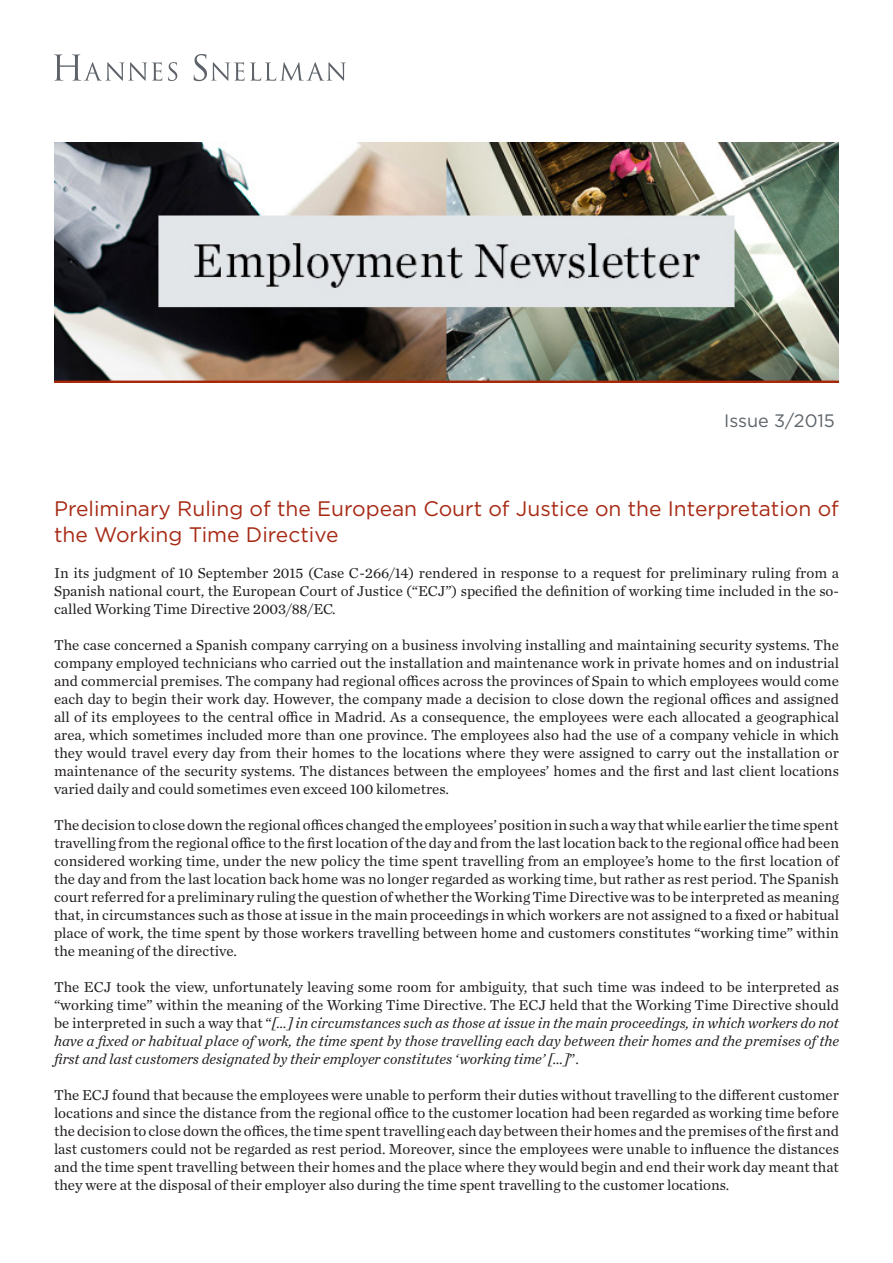
<style>
.page{position:relative;width:893px;height:1263px;background:#fff}
.page>*{position:absolute;margin:0;border:0;box-sizing:border-box;transform-origin:0 0}
.t1{font:21px/25.2px "Gotham";color:#a72a15}
.t2{font:18px "Gotham";color:#5d6369}
.t3{font:15px/18px "Chronicle Text G1";color:#231f20;text-align:justify}
.t4{font:italic 15px/18px "Chronicle Text G1";color:#231f20;text-align:justify}
.s1{font-style:normal}
</style>
<div class="page">
<svg style="left:54px;top:54px;width:292px;height:27px"></svg>
<img style="left:54px;top:142px;width:785px;height:240px">
<p class="t2" style="left:724px;top:410px;width:112px">Issue 3/2015</p>
<p class="t1" style="left:54px;top:496px;width:786px">Preliminary Ruling of the European Court of Justice on the Interpretation of the Working Time Directive</p>
<p class="t3" style="left:54px;top:563px;width:786px">In its judgment of 10 September 2015 (Case C-266/14) rendered in response to a request for preliminary ruling from a Spanish national court, the European Court of Justice (“ECJ”) specified the definition of working time included in the so&shy;called Working Time Directive 2003/88/EC.</p>
<p class="t3" style="left:54px;top:635px;width:787px">The case concerned a Spanish company carrying on a business involving installing and maintaining security systems. The company employed technicians who carried out the installation and maintenance work in private homes and on industrial and commercial premises. The company had regional offices across the provinces of Spain to which employees would come each day to begin their work day. However, the company made a decision to close down the regional offices and assigned all of its employees to the central office in Madrid. As a consequence, the employees were each allocated a geographical area, which sometimes included more than one province. The employees also had the use of a company vehicle in which they would travel every day from their homes to the locations where they were assigned to carry out the installation or maintenance of the security systems. The distances between the employees’ homes and the first and last client locations varied daily and could sometimes even exceed 100 kilometres.</p>
<p class="t3" style="left:54px;top:815px;width:787px">The decision to close down the regional offices changed the employees’ position in such a way that while earlier the time spent travelling from the regional office to the first location of the day and from the last location back to the regional office had been considered working time, under the new policy the time spent travelling from an employee’s home to the first location of the day and from the last location back home was no longer regarded as working time, but rather as rest period. The Spanish court referred for a preliminary ruling the question of whether the Working Time Directive was to be interpreted as meaning that, in circumstances such as those at issue in the main proceedings in which workers are not assigned to a fixed or habitual place of work, the time spent by those workers travelling between home and customers constitutes “working time” within the meaning of the directive.</p>
<p class="t4" style="left:54px;top:977px;width:787px"><span class="s1">The ECJ took the view, unfortunately leaving some room for ambiguity, that such time was indeed to be interpreted as “working time” within the meaning of the Working Time Directive. The ECJ held that the Working Time Directive should be interpreted in such a way that “</span>[…] in circumstances such as those at issue in the main proceedings, in which workers do not have a fixed or habitual place of work, the time spent by those travelling each day between their homes and the premises of the first and last customers designated by their employer constitutes ‘working time’ […]<span class="s1">”.</span></p>
<p class="t3" style="left:54px;top:1085px;width:787px">The ECJ found that because the employees were unable to perform their duties without travelling to the different customer locations and since the distance from the regional office to the customer location had been regarded as working time before the decision to close down the offices, the time spent travelling each day between their homes and the premises of the first and last customers could not be regarded as rest period. Moreover, since the employees were unable to influence the distances and the time spent travelling between their homes and the place where they would begin and end their work day meant that they were at the disposal of their employer also during the time spent travelling to the customer locations.</p>
</div>
